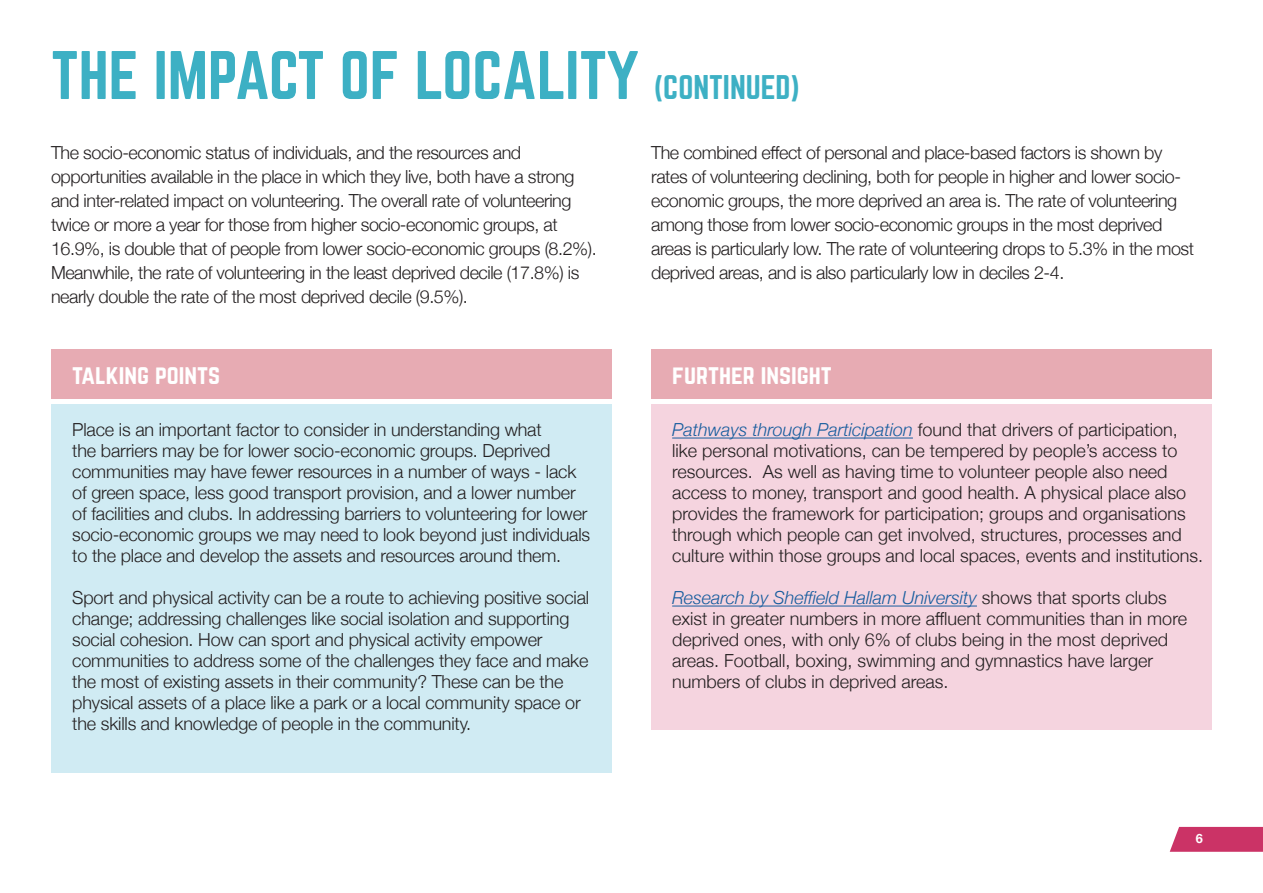
<style>
.page{position:relative;width:1263px;height:893px;background:#fff}
.page>*{position:absolute;margin:0;border:0;box-sizing:border-box;transform-origin:0 0}
._1_-_heading{font:60px "Norwester";color:#3db0c4}
.t1{font:24px "Norwester";color:#fff}
.t2{font:300 18px/21px "Helvetica Neue";letter-spacing:-.01em;color:#231f20}
.t3{font:700 12.75px "Helvetica Neue";color:#fff}
.s1{font-size:30px}
.s2{font-style:italic;color:#175d9e}
</style>
<div class="page">
<svg style="left:1170px;top:827px;width:93px;height:25px;background:#cd3e6e"></svg>
<div style="left:51px;top:350px;width:561px;height:49px;background:#e7abb3"></div>
<div style="left:651px;top:350px;width:561px;height:49px;background:#e7abb3"></div>
<div style="left:51px;top:404px;width:561px;height:369px;background:#d0ebf3"></div>
<div style="left:651px;top:404px;width:561px;height:326px;background:#f5d4df"></div>
<hr style="left:672px;top:438px;width:241px;height:1px;background:#175d9e">
<hr style="left:672px;top:606px;width:305px;height:1px;background:#175d9e">
<p class="_1_-_heading" style="left:51px;top:47px;width:750px">THE IMPACT OF LOCALITY <span class="s1">(CONTINUED)</span></p>
<p class="t2" style="left:51px;top:139px;width:547px;line-height:24px">The socio-economic status of individuals, and the resources and opportunities available in the place in which they live, both have a strong and inter-related impact on volunteering. The overall rate of volunteering twice or more a year for those from higher socio-economic groups, at 16.9%, is double that of people from lower socio-economic groups (8.2%).<br>Meanwhile, the rate of volunteering in the least deprived decile (17.8%) is nearly double the rate of the most deprived decile (9.5%).</p>
<p class="t2" style="left:651px;top:139px;width:544px;line-height:24px">The combined effect of personal and place-based factors is shown by rates of volunteering declining, both for people in higher and lower socio&shy;economic groups, the more deprived an area is. The rate of volunteering among those from lower socio-economic groups in the most deprived areas is particularly low. The rate of volunteering drops to 5.3% in the most deprived areas, and is also particularly low in deciles 2-4.</p>
<p class="t1" style="left:72px;top:363px;width:149px">talking points</p>
<p class="t2" style="left:72px;top:418px;width:519px">Place is an important factor to consider in understanding what<br>the barriers may be for lower socio-economic groups. Deprived communities may have fewer resources in a number of ways - lack of green space, less good transport provision, and a lower number of facilities and clubs. In addressing barriers to volunteering for lower socio-economic groups we may need to look beyond just individuals to the place and develop the assets and resources around them.</p>
<p class="t2" style="left:72px;top:586px;width:518px">Sport and physical activity can be a route to achieving positive social change; addressing challenges like social isolation and supporting social cohesion. How can sport and physical activity empower communities to address some of the challenges they face and make the most of existing assets in their community? These can be the physical assets of a place like a park or a local community space or the skills and knowledge of people in the community.</p>
<p class="t1" style="left:672px;top:363px;width:161px">further insight</p>
<p class="t2" style="left:672px;top:418px;width:532px"><span class="s2">Pathways through Participation</span> found that drivers of participation, like personal motivations, can be tempered by people’s access to resources. As well as having time to volunteer people also need access to money, transport and good health. A physical place also provides the framework for participation; groups and organisations through which people can get involved, structures, processes and culture within those groups and local spaces, events and institutions.</p>
<p class="t2" style="left:672px;top:586px;width:516px"><span class="s2">Research by Sheffield Hallam University</span> shows that sports clubs exist in greater numbers in more affluent communities than in more deprived ones, with only 6% of clubs being in the most deprived areas. Football, boxing, swimming and gymnastics have larger numbers of clubs in deprived areas.</p>
<p class="t3" style="left:1196px;top:828px;width:9px">6</p>
</div>
